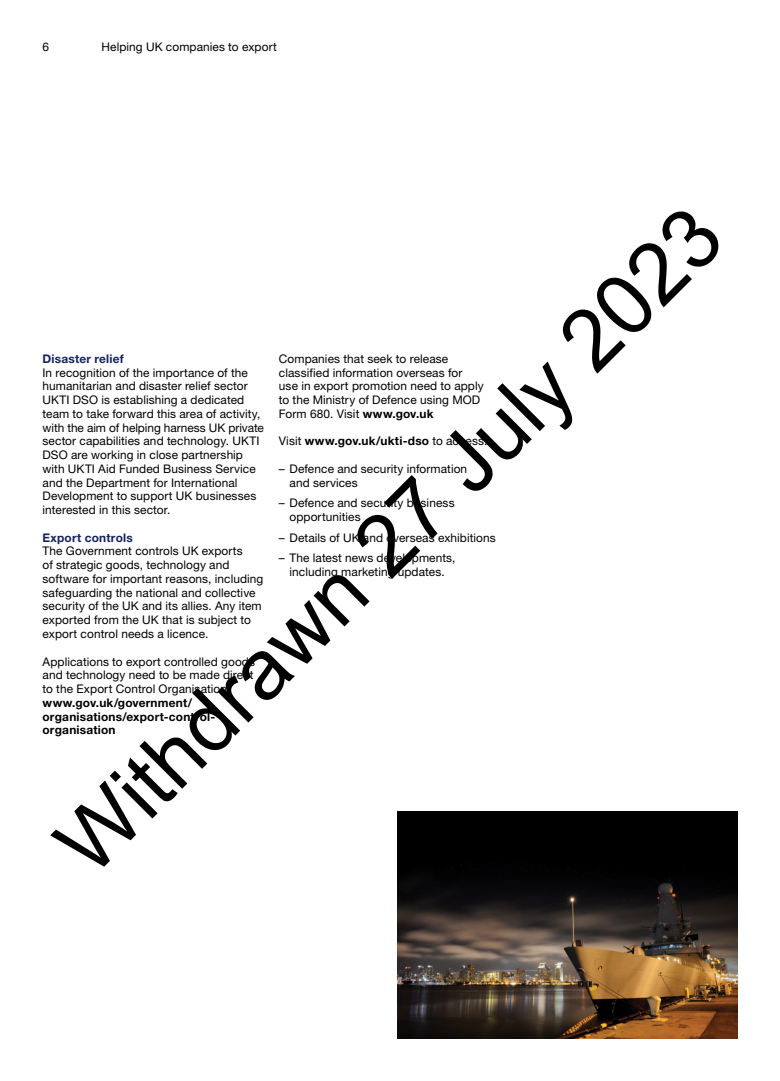
<style>
.page{position:relative;width:780px;height:1081px;background:#fff}
.page>*{position:absolute;margin:0;border:0;box-sizing:border-box;transform-origin:0 0}
.t1{font:84.25px "Arial";color:#000}
.t2{font:11.88px/13.8px "Helvetica Neue LT Std";letter-spacing:.005em;color:#000}
.t3{font:700 11.88px "Helvetica Neue LT Std";letter-spacing:.015em;color:#000}
.t4{font:11.88px "Helvetica Neue LT Std Roman 8";letter-spacing:.005em;color:#000}
.s1{font-weight:700}
.s2{font-weight:400}
.s3{font-weight:700;color:#132361}
</style>
<div class="page">
<img style="left:397px;top:811px;width:340px;height:227px">
<p class="t2" style="left:43px;top:40px;width:8px">6</p>
<p class="t4" style="left:102px;top:40px;width:177px">Helping UK companies to export</p>
<h1 class="t1" style="left:30px;top:817px;width:901px;rotate:-45deg">Withdrawn 27 July 2023</h1>
<p class="t2" style="left:279px;top:352px;width:206px">Companies that seek to release classified information overseas for use in export promotion need to apply to the Ministry of Defence using MOD Form 680. Visit <span class="s1">www.gov.uk</span></p>
<p class="t3" style="left:279px;top:434px;width:210px"><span class="s2">Visit</span> www.gov.uk/ukti-dso <span class="s2">to access:</span></p>
<p class="t2" style="left:289px;top:462px;width:179px;text-indent:-11px">– Defence and security information and services</p>
<p class="t2" style="left:289px;top:496px;width:166px;text-indent:-11px">– Defence and security business opportunities</p>
<p class="t2" style="left:279px;top:530px;width:218px">– Details of UK and overseas exhibitions</p>
<p class="t2" style="left:279px;top:551px;width:178px;text-align:center">– The latest news developments, including marketing updates.</p>
<p class="t2" style="left:43px;top:352px;width:223px"><span class="s3">Disaster relief<br></span>In recognition of the importance of the humanitarian and disaster relief sector UKTI DSO is establishing a dedicated team to take forward this area of activity, with the aim of helping harness UK private sector capabilities and technology. UKTI DSO are working in close partnership with UKTI Aid Funded Business Service and the Department for International Development to support UK businesses interested in this sector.</p>
<p class="t2" style="left:43px;top:530px;width:222px"><span class="s3">Export controls<br></span>The Government controls UK exports<br>of strategic goods, technology and software for important reasons, including safeguarding the national and collective security of the UK and its allies. Any item exported from the UK that is subject to export control needs a licence.</p>
<p class="t2" style="left:43px;top:654px;width:214px">Applications to export controlled goods and technology need to be made direct to the Export Control Organisation. <span class="s1">www.gov.uk/government/ organisations/export-control&shy;organisation</span></p>
</div>
